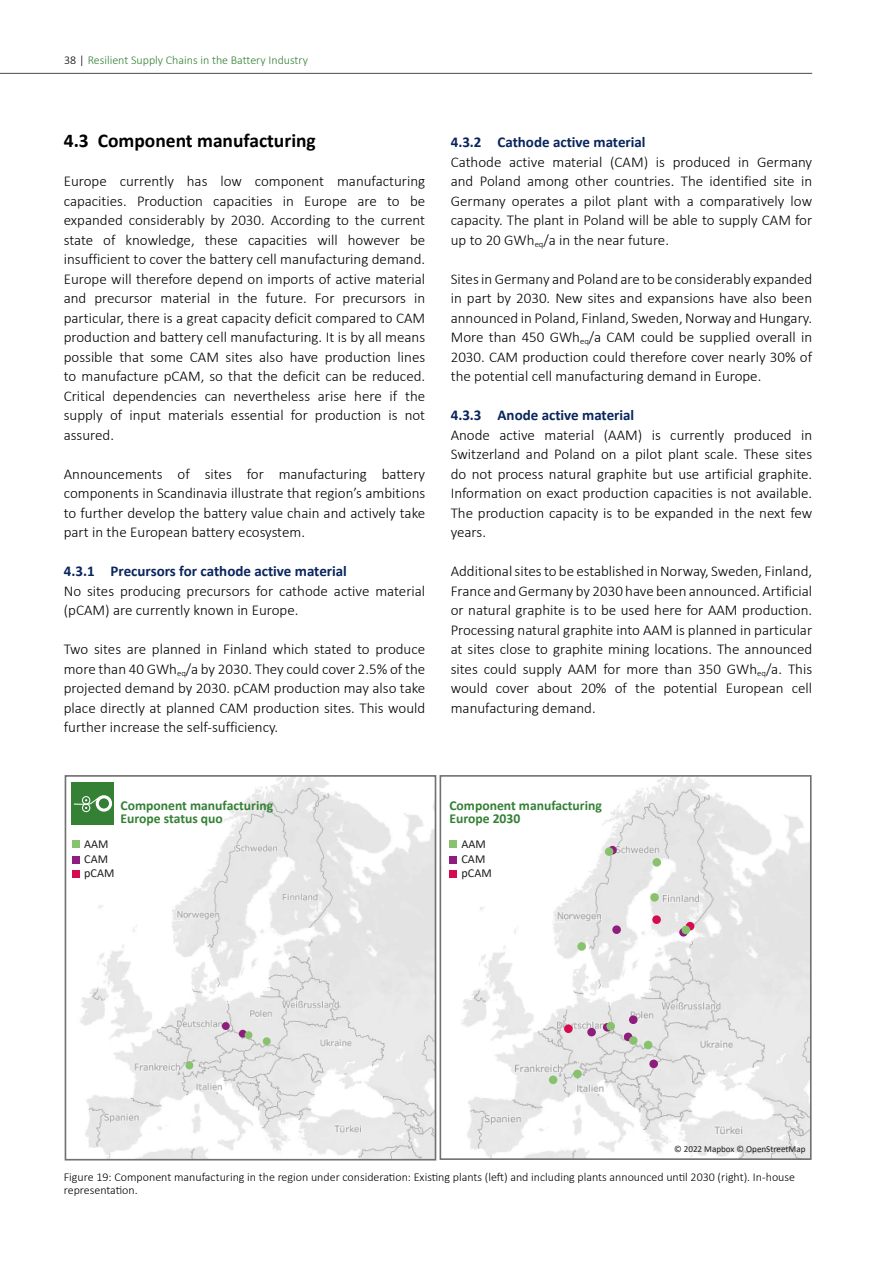
<style>
.page{position:relative;width:893px;height:1263px;background:#fff}
.page>*{position:absolute;margin:0;border:0;box-sizing:border-box;transform-origin:0 0}
.t1{font:700 19.5px "Calibri";color:#000}
.t2{font:300 15px/19.5px "Calibri";color:#000;text-align:justify}
.t3{font:700 15px "Calibri";color:#09255c}
.t4{font:700 13.65px/13.2px "Calibri";color:#348035}
.t5{font:12.15px/14.5px "Calibri";color:#1e1e1c}
.t6{font:300 12px/13.5px "Calibri";color:#000}
.t7{font:300 12px "Calibri";color:#318034}
.t8{font:9.15px "Calibri";color:#1e1e1c}
.s1{color:#000}
</style>
<div class="page">
<hr style="left:0;top:73px;width:812px;height:1px;background:#494948">
<img style="left:449px;top:778px;width:360px;height:379px">
<div style="left:686px;top:922px;width:8px;height:8px;background:#d60b52;border-radius:50%"></div>
<div style="left:652px;top:915px;width:9px;height:9px;background:#d60b52;border-radius:50%"></div>
<div style="left:564px;top:1024px;width:9px;height:9px;background:#d60b52;border-radius:50%"></div>
<svg style="left:679px;top:928px;width:9px;height:8px"></svg>
<div style="left:649px;top:1059px;width:9px;height:9px;background:#8f1d7d;border-radius:50%"></div>
<div style="left:629px;top:1015px;width:9px;height:9px;background:#8f1d7d;border-radius:50%"></div>
<div style="left:624px;top:1032px;width:8px;height:9px;background:#8f1d7d;border-radius:50%"></div>
<div style="left:612px;top:925px;width:9px;height:9px;background:#8f1d7d;border-radius:50%"></div>
<svg style="left:608px;top:846px;width:9px;height:8px"></svg>
<div style="left:603px;top:1023px;width:8px;height:8px;background:#8f1d7d;border-radius:50%"></div>
<div style="left:587px;top:1028px;width:9px;height:8px;background:#8f1d7d;border-radius:50%"></div>
<div style="left:682px;top:926px;width:8px;height:8px;background:#89c26e;border-radius:50%"></div>
<div style="left:652px;top:858px;width:9px;height:9px;background:#89c26e;border-radius:50%"></div>
<div style="left:650px;top:893px;width:9px;height:9px;background:#89c26e;border-radius:50%"></div>
<div style="left:644px;top:1041px;width:8px;height:8px;background:#89c26e;border-radius:50%"></div>
<div style="left:629px;top:1036px;width:9px;height:9px;background:#89c26e;border-radius:50%"></div>
<div style="left:606px;top:1022px;width:9px;height:8px;background:#89c26e;border-radius:50%"></div>
<div style="left:605px;top:847px;width:8px;height:9px;background:#89c26e;border-radius:50%"></div>
<div style="left:577px;top:942px;width:9px;height:9px;background:#89c26e;border-radius:50%"></div>
<div style="left:573px;top:1069px;width:9px;height:9px;background:#89c26e;border-radius:50%"></div>
<div style="left:549px;top:1075px;width:8px;height:9px;background:#89c26e;border-radius:50%"></div>
<div style="left:440px;top:775px;width:372px;height:385px;border:2px solid #727070"></div>
<img style="left:72px;top:778px;width:361px;height:379px">
<div style="left:239px;top:1030px;width:8px;height:7px;background:#8f1d7d;border-radius:50%"></div>
<div style="left:222px;top:1022px;width:8px;height:8px;background:#8f1d7d;border-radius:50%"></div>
<div style="left:185px;top:1061px;width:8px;height:8px;background:#89c26e;border-radius:50%"></div>
<div style="left:245px;top:1031px;width:7px;height:8px;background:#89c26e;border-radius:50%"></div>
<div style="left:263px;top:1037px;width:8px;height:8px;background:#89c26e;border-radius:50%"></div>
<div style="left:65px;top:775px;width:371px;height:385px;border:2px solid #727070"></div>
<div style="left:449px;top:840px;width:8px;height:8px;background:#89c26e"></div>
<div style="left:449px;top:856px;width:8px;height:7px;background:#8f1d7d"></div>
<div style="left:449px;top:870px;width:8px;height:8px;background:#d60b52"></div>
<div style="left:72px;top:840px;width:8px;height:8px;background:#89c26e"></div>
<div style="left:72px;top:856px;width:8px;height:7px;background:#8f1d7d"></div>
<div style="left:72px;top:870px;width:8px;height:8px;background:#d60b52"></div>
<div style="left:71px;top:782px;width:43px;height:43px;background:#348035"></div>
<div style="left:96px;top:795px;width:16px;height:17px;border:3px solid #fff;border-radius:50%"></div>
<div style="left:82px;top:804px;width:8px;height:8px;border:1px solid #fff;border-radius:50%"></div>
<svg style="left:73px;top:795px;width:31px;height:14px"></svg>
<p class="t7" style="left:64px;top:53px;width:245px"><span class="s1">38 |</span> Resilient Supply Chains in the Battery Industry</p>
<h1 class="t1" style="left:64px;top:127px;width:254px">4.3 Component manufacturing</h1>
<p class="t2" style="left:64px;top:171px;width:363px">Europe currently has low component manufacturing capacities. Production capacities in Europe are to be expanded considerably by 2030. According to the current state of knowledge, these capacities will however be insufficient to cover the battery cell manufacturing demand.<br>Europe will therefore depend on imports of active material and precursor material in the future. For precursors in particular, there is a great capacity deficit compared to CAM production and battery cell manufacturing. It is by all means possible that some CAM sites also have production lines to manufacture pCAM, so that the deficit can be reduced.<br>Critical dependencies can nevertheless arise here if the supply of input materials essential for production is not assured.</p>
<p class="t2" style="left:64px;top:464px;width:363px">Announcements of sites for manufacturing battery components in Scandinavia illustrate that region’s ambitions to further develop the battery value chain and actively take part in the European battery ecosystem.</p>
<p class="t3" style="left:64px;top:560px;width:285px">4.3.1 Precursors for cathode active material</p>
<p class="t2" style="left:64px;top:581px;width:363px">No sites producing precursors for cathode active material (pCAM) are currently known in Europe.</p>
<p class="t2" style="left:64px;top:639px;width:363px">Two sites are planned in Finland which stated to produce more than 40 GWh<sub>eq</sub>/a by 2030. They could cover 2.5% of the projected demand by 2030. pCAM production may also take place directly at planned CAM production sites. This would further increase the self-sufficiency.</p>
<p class="t3" style="left:451px;top:131px;width:196px">4.3.2 Cathode active material</p>
<p class="t2" style="left:451px;top:152px;width:363px">Cathode active material (CAM) is produced in Germany and Poland among other countries. The identified site in Germany operates a pilot plant with a comparatively low capacity. The plant in Poland will be able to supply CAM for up to 20 GWh<sub>eq</sub>/a in the near future.</p>
<p class="t2" style="left:451px;top:269px;width:363px">Sites in Germany and Poland are to be considerably expanded in part by 2030. New sites and expansions have also been announced in Poland, Finland, Sweden, Norway and Hungary.<br>More than 450 GWh<sub>eq</sub>/a CAM could be supplied overall in 2030. CAM production could therefore cover nearly 30% of the potential cell manufacturing demand in Europe.</p>
<p class="t3" style="left:451px;top:404px;width:185px">4.3.3 Anode active material</p>
<p class="t2" style="left:451px;top:425px;width:363px">Anode active material (AAM) is currently produced in Switzerland and Poland on a pilot plant scale. These sites do not process natural graphite but use artificial graphite.<br>Information on exact production capacities is not available.<br>The production capacity is to be expanded in the next few years.</p>
<p class="t2" style="left:451px;top:561px;width:363px">Additional sites to be established in Norway, Sweden, Finland, France and Germany by 2030 have been announced. Artificial or natural graphite is to be used here for AAM production.<br>Processing natural graphite into AAM is planned in particular at sites close to graphite mining locations. The announced sites could supply AAM for more than 350 GWh<sub>eq</sub>/a. This would cover about 20% of the potential European cell manufacturing demand.</p>
<p class="t4" style="left:121px;top:798px;width:154px">Component manufacturing<br>Europe status quo</p>
<p class="t4" style="left:449px;top:798px;width:154px">Component manufacturing<br>Europe 2030</p>
<p class="t5" style="left:461px;top:836px;width:32px">AAM<br>CAM pCAM</p>
<p class="t5" style="left:84px;top:836px;width:32px">AAM<br>CAM pCAM</p>
<p class="t8" style="left:674px;top:1143px;width:133px">© 2022 Mapbox © OpenStreetMap</p>
<p class="t6" style="left:64px;top:1170px;width:733px">Figure 19: Component manufacturing in the region under consideration: Existing plants (left) and including plants announced until 2030 (right). In-house representation.</p>
</div>
